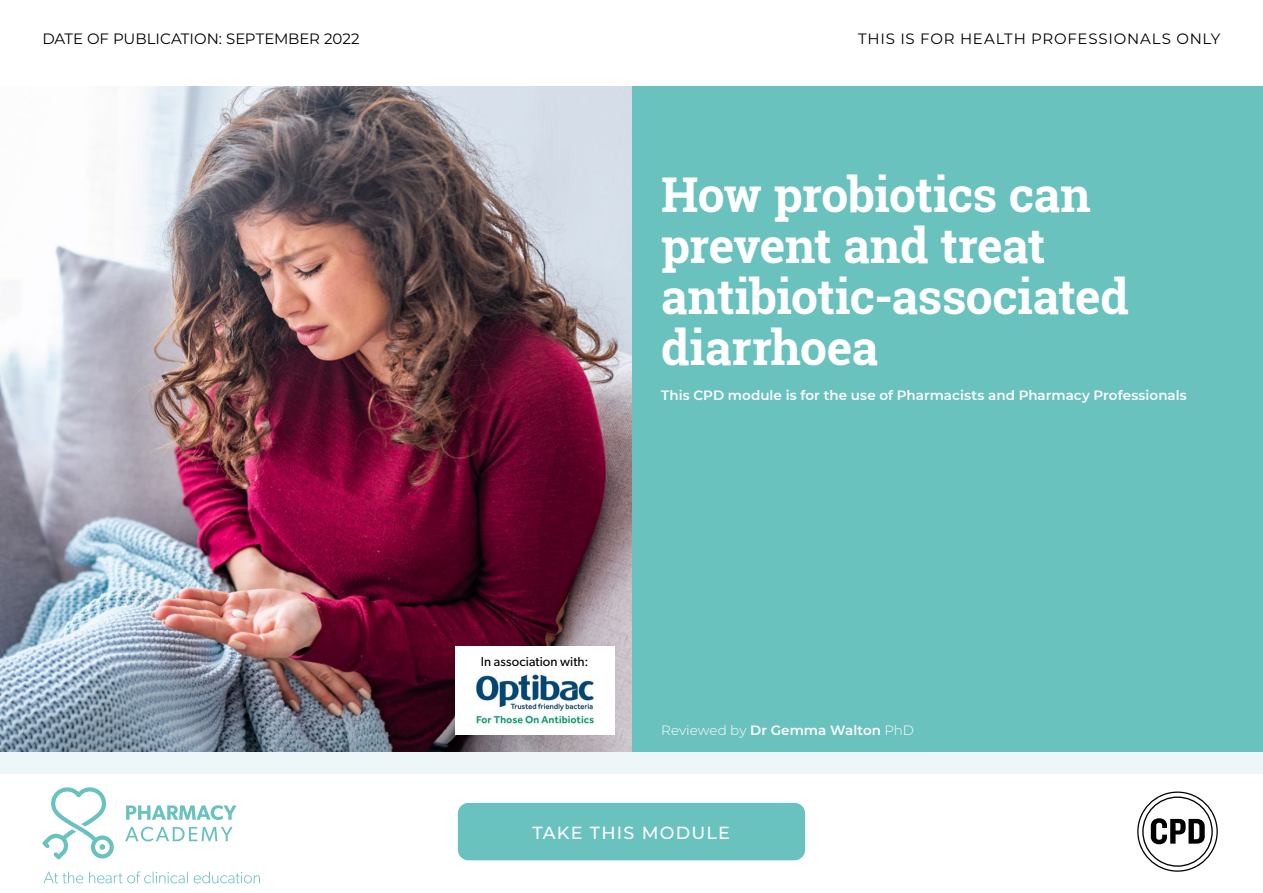
<style>
.page{position:relative;width:1263px;height:893px;background:#fff}
.page>*{position:absolute;margin:0;border:0;box-sizing:border-box;transform-origin:0 0}
.t1{font:700 48px/51px "Roboto Slab";letter-spacing:-.015em;color:#fff}
.t2{font:500 17.55px "Montserrat";letter-spacing:.07em;color:#fff}
.t3{font:15px "Montserrat";letter-spacing:.05em;color:#000}
.t4{font:15px "Montserrat";color:#000}
.t5{font:600 13.5px "Montserrat";letter-spacing:.005em;color:#fff}
.t6{font:300 13.5px "Montserrat";color:#fff}
.t7{font:13.2px "Gibson";letter-spacing:.01em;color:#000}
.s1{font-weight:600}
</style>
<div class="page">
<div style="left:631px;top:85px;width:632px;height:668px;background:#6ac2bf"></div>
<img style="left:0;top:86px;width:631px;height:667px">
<div style="left:458px;top:803px;width:347px;height:57px;background:#6ac2bf;border-radius:11px"></div>
<div style="left:455px;top:646px;width:159px;height:89px;background:#fff"></div>
<svg style="left:1137px;top:791px;width:81px;height:81px"></svg>
<img style="left:476px;top:674px;width:118px;height:50px">
<div style="left:0;top:753px;width:1263px;height:21px;background:#edf7f7"></div>
<svg style="left:43px;top:871px;width:217px;height:12px"></svg>
<svg style="left:43px;top:787px;width:71px;height:72px"></svg>
<svg style="left:125px;top:827px;width:108px;height:14px"></svg>
<svg style="left:126px;top:805px;width:111px;height:15px"></svg>
<p class="t4" style="left:43px;top:29px;width:319px">DATE OF PUBLICATION: SEPTEMBER 2022</p>
<p class="t3" style="left:858px;top:29px;width:364px">THIS IS FOR HEALTH PROFESSIONALS ONLY</p>
<p class="t1" style="left:661px;top:168px;width:469px">How probiotics can prevent and treat antibiotic-associated diarrhoea</p>
<p class="t5" style="left:661px;top:386px;width:527px">This CPD module is for the use of Pharmacists and Pharmacy Professionals</p>
<p class="t7" style="left:481px;top:653px;width:109px">In association with:</p>
<p class="t6" style="left:661px;top:721px;width:254px">Reviewed by <span class="s1">Dr Gemma Walton</span> PhD</p>
<p class="t2" style="left:532px;top:820px;width:199px">TAKE THIS MODULE</p>
</div>
